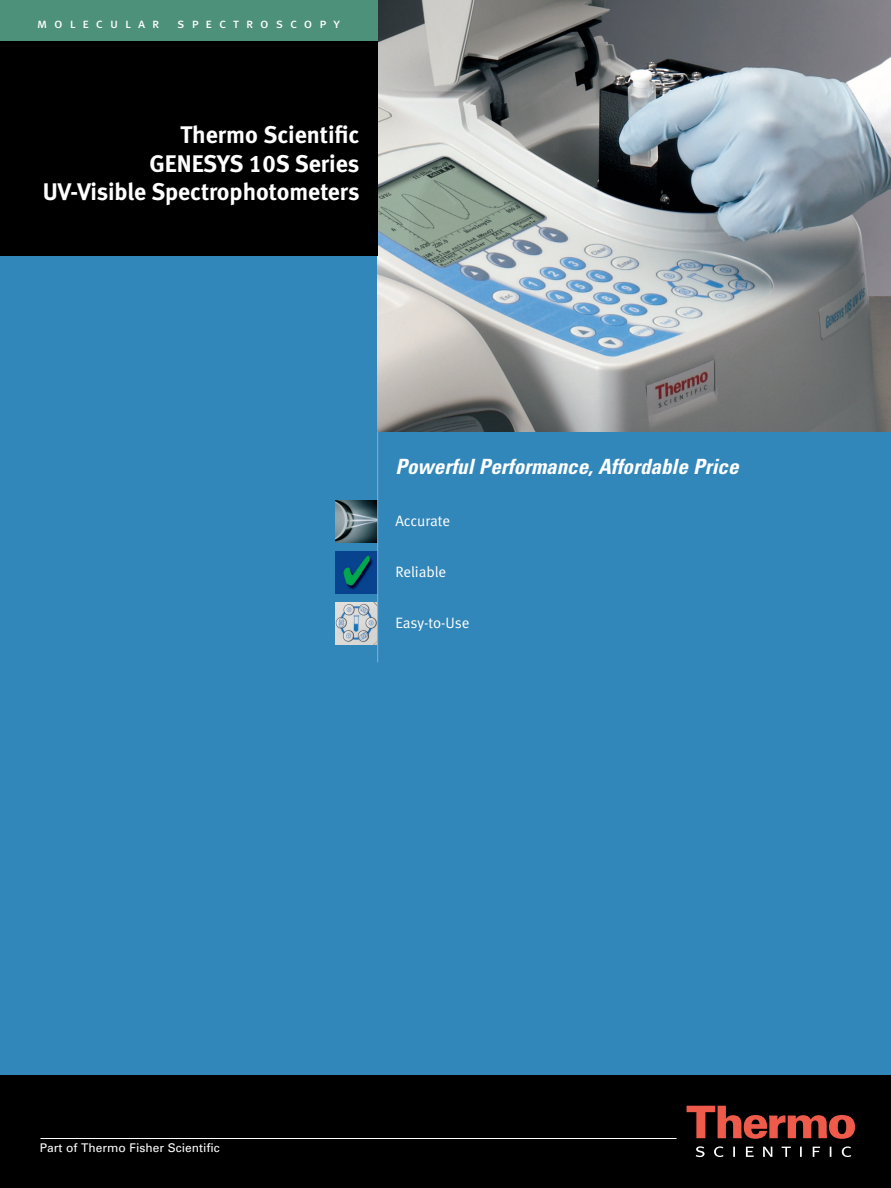
<style>
.page{position:relative;width:891px;height:1188px;background:#3287ba}
.page>*{position:absolute;margin:0;border:0;box-sizing:border-box;transform-origin:0 0}
.t1{font:24px/28.5px "Meta Bold LF";color:#fff;text-align:right}
.t2{font:italic 700 condensed 21px "Univers";color:#fff}
.t3{font:15px "Meta Normal LF";letter-spacing:-.005em;color:#fff}
.t4{font:13.5px "Meta Book LF Caps";letter-spacing:.525em;color:#fff}
.t5{font:12px "Univers";color:#fff}
</style>
<div class="page">
<img style="left:377px;top:0;width:514px;height:432px">
<div style="left:0;top:40px;width:377px;height:216px;background:#000001"></div>
<div style="left:0;top:0;width:377px;height:40px;background:#4d917a"></div>
<img style="left:335px;top:500px;width:42px;height:42px">
<img style="left:335px;top:551px;width:42px;height:42px">
<img style="left:335px;top:603px;width:42px;height:42px">
<hr style="left:377px;top:432px;width:1px;height:230px;background:#85add1">
<div style="left:0;top:1076px;width:891px;height:112px;background:#000001"></div>
<svg style="left:687px;top:1106px;width:168px;height:33px"></svg>
<svg style="left:696px;top:1146px;width:155px;height:11px"></svg>
<hr style="left:40px;top:1138px;width:636px;height:1px;background:#fff">
<p class="t4" style="left:37px;top:15px;width:124px">molecular</p>
<p class="t4" style="left:177px;top:15px;width:164px">spectroscopy</p>
<p class="t1" style="left:43px;top:122px;width:318px">Thermo Scientific<br>GENESYS 10S Series<br>UV-Visible Spectrophotometers</p>
<p class="t2" style="left:395px;top:459px;width:349px">PowerfulPerformance,Affordable Price</p>
<p class="t3" style="left:395px;top:515px;width:56px">Accurate</p>
<p class="t3" style="left:395px;top:566px;width:52px">Reliable</p>
<p class="t3" style="left:395px;top:617px;width:76px">Easy-to-Use</p>
<p class="t5" style="left:40px;top:1144px;width:181px">Part of Thermo Fisher Scientific</p>
</div>
